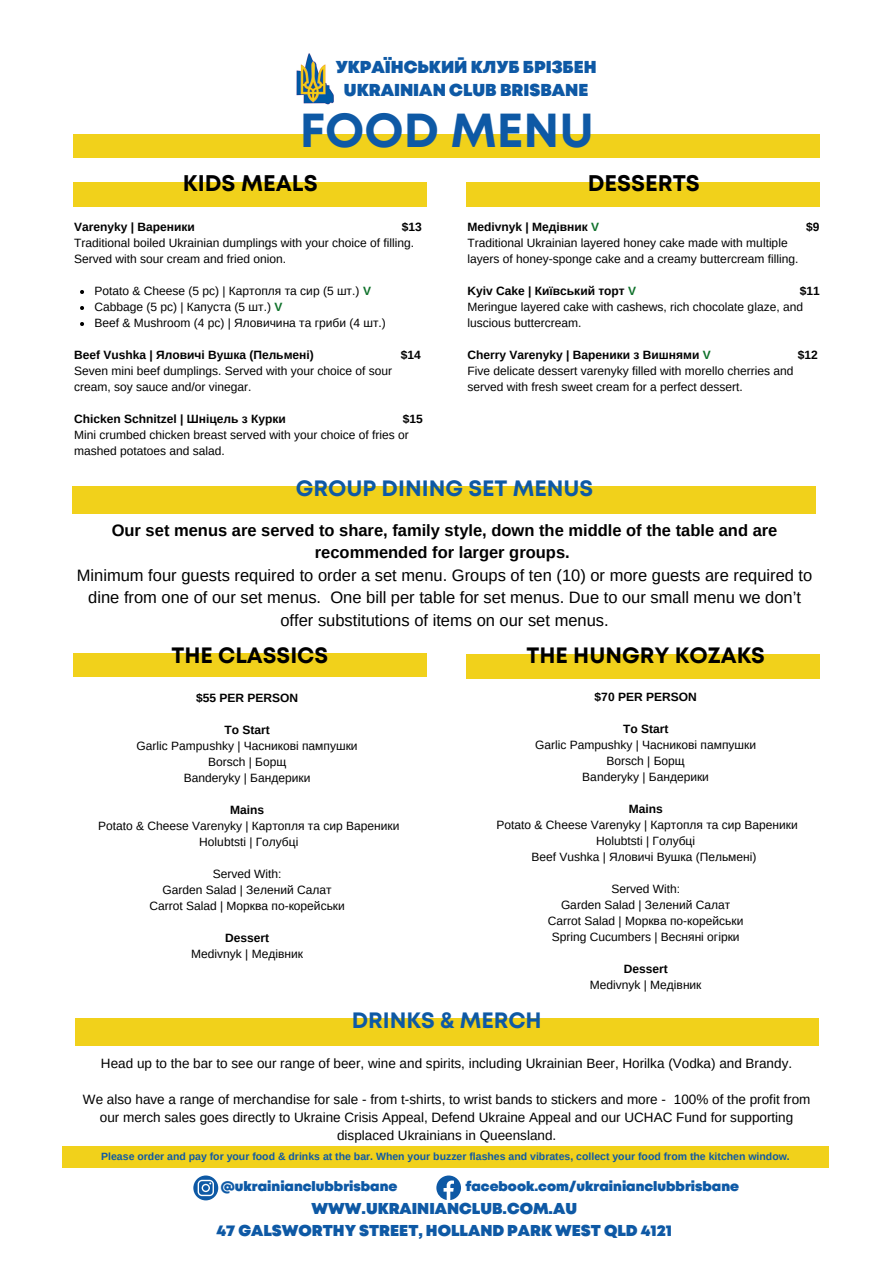
<style>
.page{position:relative;width:894px;height:1264px;background:#fff}
.page>*{position:absolute;margin:0;border:0;box-sizing:border-box;transform-origin:0 0}
.t1{font:700 47.7px "Mont";color:#0e59a5}
.t2{font:700 22.65px "Mont";color:#000}
.t3{font:700 22.2px "Mont";color:#0e59a5}
.t4{font:700 22.2px "Mont";color:#000}
.t5{font:900 17.25px/23.7px "Mont";color:#0e59a5;text-align:center}
.t6{font:16.5px/22.5px "Arimo";color:#000;text-align:center}
.t7{font:900 15.75px/21.9px "Mont";color:#0e59a5;text-align:center}
.t8{font:13.5px/18px "Arimo";color:#000;text-align:center}
.t9{font:900 13.5px "Mont";color:#0e59a5}
.t10{font:12px/16px "Arimo";color:#000}
.t11{font:700 12px "Arimo";color:#000}
.t12{font:700 10.5px "Arimo";color:#0e59a5}
.s1{font-weight:700;color:#0e712a}
.s2{color:#0e712a}
.s3{font-weight:700}
</style>
<div class="page">
<div style="left:73px;top:134px;width:746px;height:24px;background:#f1d11b"></div>
<div style="left:73px;top:182px;width:353px;height:25px;background:#f1d11b"></div>
<img style="left:296px;top:53px;width:38px;height:52px">
<div style="left:62px;top:1145px;width:766px;height:22px;background:#f1d11b"></div>
<svg style="left:436px;top:1175px;width:25px;height:24px"></svg>
<svg style="left:193px;top:1175px;width:25px;height:25px"></svg>
<svg style="left:80px;top:290px;width:4px;height:4px"></svg>
<svg style="left:80px;top:306px;width:4px;height:4px"></svg>
<svg style="left:80px;top:322px;width:4px;height:4px"></svg>
<div style="left:466px;top:182px;width:353px;height:25px;background:#f1d11b"></div>
<div style="left:73px;top:653px;width:353px;height:24px;background:#f1d11b"></div>
<div style="left:466px;top:654px;width:353px;height:25px;background:#f1d11b"></div>
<div style="left:73px;top:487px;width:742px;height:27px;background:#f1d11b"></div>
<div style="left:75px;top:1018px;width:742px;height:27px;background:#f1d11b"></div>
<p class="t5" style="left:336px;top:56px;width:262px">УКРАЇНСЬКИЙ КЛУБ БРІЗБЕН<br>UKRAINIAN CLUB BRISBANE</p>
<p class="t1" style="left:299px;top:112px;width:295px">FOOD MENU</p>
<p class="t2" style="left:183px;top:174px;width:136px">KIDS MEALS</p>
<h2 class="t2" style="left:587px;top:174px;width:114px">DESSERTS</h2>
<h2 class="t11" style="left:74px;top:220px;width:122px">Varenyky | Вареники</h2>
<h2 class="t11" style="left:401px;top:220px;width:22px">$13</h2>
<h2 class="t10" style="left:74px;top:235px;width:341px">Traditional boiled Ukrainian dumplings with your choice of filling.<br>Served with sour cream and fried onion.</h2>
<p class="t10" style="left:94px;top:283px;width:278px">Potato &amp; Cheese (5 pc) | Картопля та сир (5 шт.) <span class="s1">V</span></p>
<p class="t10" style="left:94px;top:299px;width:189px">Cabbage (5 pc) | Капуста (5 шт.) <span class="s1">V</span></p>
<p class="t10" style="left:94px;top:315px;width:293px">Beef &amp; Mushroom (4 pc) | Яловичина та гриби (4 шт.)</p>
<p class="t11" style="left:74px;top:348px;width:241px">Beef Vushka | Яловичі Вушка (Пельмені)</p>
<p class="t11" style="left:400px;top:348px;width:22px">$14</p>
<p class="t10" style="left:74px;top:363px;width:319px">Seven mini beef dumplings. Served with your choice of sour cream, soy sauce and/or vinegar.</p>
<p class="t11" style="left:74px;top:412px;width:213px">Chicken Schnitzel | Шніцель з Курки</p>
<p class="t11" style="left:402px;top:412px;width:22px">$15</p>
<p class="t10" style="left:74px;top:427px;width:336px">Mini crumbed chicken breast served with your choice of fries or mashed potatoes and salad.</p>
<p class="t11" style="left:467px;top:220px;width:133px">Medivnyk | Медівник <span class="s2">V</span></p>
<p class="t11" style="left:805px;top:220px;width:15px">$9</p>
<p class="t10" style="left:467px;top:235px;width:332px">Traditional Ukrainian layered honey cake made with multiple layers of honey-sponge cake and a creamy buttercream filling.</p>
<p class="t11" style="left:467px;top:284px;width:170px">Kyiv Cake | Київський торт <span class="s2">V</span></p>
<p class="t11" style="left:799px;top:284px;width:22px">$11</p>
<h2 class="t10" style="left:467px;top:299px;width:337px">Meringue layered cake with cashews, rich chocolate glaze, and luscious buttercream.</h2>
<h4 class="t11" style="left:467px;top:348px;width:245px">Cherry Varenyky | Вареники з Вишнями <span class="s2">V</span></h4>
<h4 class="t11" style="left:797px;top:348px;width:22px">$12</h4>
<h2 class="t10" style="left:467px;top:363px;width:327px">Five delicate dessert varenyky filled with morello cherries and served with fresh sweet cream for a perfect dessert.</h2>
<p class="t3" style="left:296px;top:480px;width:299px">GROUP DINING SET MENUS</p>
<p class="t6" style="left:77px;top:518px;width:736px"><span class="s3">Our set menus are served to share, family style, down the middle of the table and are recommended for larger groups.<br></span>Minimum four guests required to order a set menu. Groups of ten (10) or more guests are required to dine from one of our set menus. One bill per table for set menus. Due to our small menu we don’t offer substitutions of items on our set menus.</p>
<p class="t4" style="left:171px;top:646px;width:158px">THE CLASSICS</p>
<p class="t4" style="left:526px;top:646px;width:240px">THE HUNGRY KOZAKS</p>
<p class="t11" style="left:594px;top:690px;width:103px">$70 PER PERSON</p>
<p class="t11" style="left:623px;top:722px;width:47px">To Start</p>
<p class="t10" style="left:535px;top:737px;width:222px">Garlic Pampushky | Часникові пампушки</p>
<p class="t10" style="left:606px;top:753px;width:80px">Borsch | Борщ</p>
<p class="t10" style="left:582px;top:769px;width:128px">Banderyky | Бандерики</p>
<p class="t11" style="left:628px;top:802px;width:35px">Mains</p>
<p class="t10" style="left:496px;top:817px;width:302px;text-align:center">Potato &amp; Cheese Varenyky | Картопля та сир Вареники<br>Holubtsti | Голубці</p>
<p class="t10" style="left:531px;top:849px;width:226px">Beef Vushka | Яловичі Вушка (Пельмені)</p>
<p class="t10" style="left:611px;top:881px;width:70px">Served With:</p>
<p class="t10" style="left:561px;top:897px;width:171px">Garden Salad | Зелений Салат</p>
<h2 class="t10" style="left:547px;top:913px;width:197px">Carrot Salad | Морква по-корейськи</h2>
<h6 class="t10" style="left:551px;top:929px;width:189px">Spring Cucumbers | Весняні огірки</h6>
<h6 class="t11" style="left:623px;top:962px;width:46px">Dessert</h6>
<p class="t10" style="left:589px;top:977px;width:113px">Medivnyk | Медівник</p>
<p class="t3" style="left:351px;top:1011px;width:191px">DRINKS &amp; MERCH</p>
<h5 class="t8" style="left:101px;top:1054px;width:692px">Head up to the bar to see our range of beer, wine and spirits, including Ukrainian Beer, Horilka (Vodka) and Brandy.</h5>
<p class="t8" style="left:83px;top:1090px;width:728px">We also have a range of merchandise for sale - from t-shirts, to wrist bands to stickers and more - 100% of the profit from our merch sales goes directly to Ukraine Crisis Appeal, Defend Ukraine Appeal and our UCHAC Fund for supporting displaced Ukrainians in Queensland.</p>
<p class="t11" style="left:196px;top:691px;width:103px">$55 PER PERSON</p>
<p class="t11" style="left:224px;top:723px;width:47px">To Start</p>
<p class="t10" style="left:137px;top:737px;width:222px">Garlic Pampushky | Часникові пампушки</p>
<p class="t10" style="left:208px;top:753px;width:80px">Borsch | Борщ</p>
<p class="t10" style="left:184px;top:769px;width:128px">Banderyky | Бандерики</p>
<p class="t11" style="left:230px;top:803px;width:35px">Mains</p>
<p class="t10" style="left:98px;top:817px;width:302px">Potato &amp; Cheese Varenyky | Картопля та сир Вареники</p>
<p class="t10" style="left:199px;top:833px;width:100px">Holubtsti | Голубці</p>
<p class="t10" style="left:213px;top:865px;width:70px">Served With:</p>
<p class="t10" style="left:162px;top:881px;width:171px">Garden Salad | Зелений Салат</p>
<p class="t10" style="left:149px;top:897px;width:197px">Carrot Salad | Морква по-корейськи</p>
<p class="t11" style="left:225px;top:931px;width:46px">Dessert</p>
<p class="t10" style="left:191px;top:945px;width:113px">Medivnyk | Медівник</p>
<p class="t12" style="left:101px;top:1150px;width:690px">Please order and pay for your food &amp; drinks at the bar. When your buzzer flashes and vibrates, collect your food from the kitchen window.</p>
<h1 class="t9" style="left:221px;top:1181px;width:178px">@ukrainianclubbrisbane</h1>
<h3 class="t9" style="left:465px;top:1181px;width:275px">facebook.com/ukrainianclubbrisbane</h3>
<p class="t7" style="left:216px;top:1198px;width:457px">WWW.UKRAINIANCLUB.COM.AU<br>47 GALSWORTHY STREET, HOLLAND PARK WEST QLD 4121</p>
</div>
